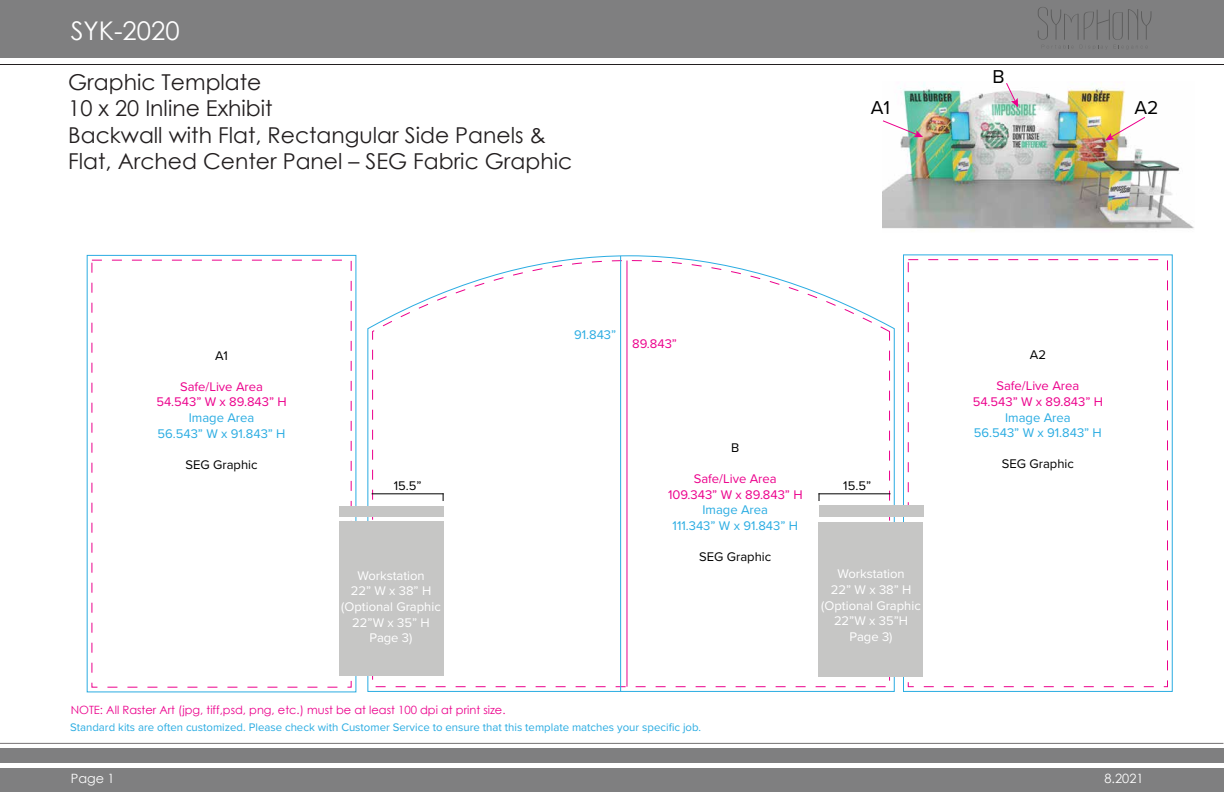
<style>
.page{position:relative;width:1224px;height:792px;background:#fff}
.page>*{position:absolute;margin:0;border:0;box-sizing:border-box;transform-origin:0 0}
.t1{font:25.7px "Century Gothic";color:#fff}
.t2{font:21.9px/26.2px "Century Gothic";color:#231f20}
.t3{font:19.4px "Proxima Nova";color:#000}
.t4{font:13px/15.6px "Proxima Nova";color:#fff;text-align:center}
.t5{font:13px/15.6px "Proxima Nova";color:#ec008c;text-align:center}
.t6{font:13px/15.6px "Proxima Nova";color:#2aace2;text-align:center}
.t7{font:13px "Proxima Nova";color:#000}
.t8{font:12.8px "Century Gothic";color:#fff}
.t9{font:11.4px "Proxima Nova";color:#2aace2}
.t10{font:11.4px "Century Gothic";color:#ec008c}
</style>
<div class="page">
<img style="left:883px;top:82px;width:311px;height:149px">
<div style="left:0;top:749px;width:1223px;height:43px;background:#7f7f80"></div>
<div style="left:0;top:763px;width:1223px;height:5px;background:#fff"></div>
<hr style="left:0;top:743px;width:1223px;height:1px;background:#231f20">
<div style="left:0;top:0;width:1224px;height:57px;background:#7f7f80"></div>
<hr style="left:0;top:65px;width:1224px;height:1px;background:#231f20">
<svg style="left:1038px;top:7px;width:113px;height:42px"></svg>
<div style="left:903px;top:254px;width:270px;height:438px;border:1px solid #2aace2"></div>
<div style="left:908px;top:259px;width:260px;height:428px;border:1px dashed #ec008c"></div>
<svg style="left:882px;top:120px;width:41px;height:17px"></svg>
<svg style="left:1005px;top:82px;width:13px;height:25px"></svg>
<svg style="left:1105px;top:116px;width:41px;height:25px"></svg>
<svg style="left:367px;top:326px;width:529px;height:366px"></svg>
<svg style="left:372px;top:221px;width:519px;height:467px"></svg>
<hr style="left:626px;top:261px;width:1px;height:426px;background:#ec008c">
<hr style="left:620px;top:256px;width:1px;height:435px;background:#2aace2">
<div style="left:339px;top:507px;width:104px;height:10px;background:#c6c6c5"></div>
<hr style="left:372px;top:493px;width:71px;height:1px;background:#000">
<div style="left:819px;top:506px;width:104px;height:11px;background:#c6c6c5"></div>
<hr style="left:819px;top:493px;width:71px;height:1px;background:#000">
<div style="left:339px;top:521px;width:104px;height:155px;background:#c6c6c5"></div>
<div style="left:818px;top:522px;width:104px;height:155px;background:#c6c6c5"></div>
<p class="t1" style="left:71px;top:13px;width:110px">SYK-2020</p>
<p class="t2" style="left:68px;top:69px;width:505px">Graphic Template<br>10 x 20 Inline Exhibit<br>Backwall with Flat, Rectangular Side Panels &amp;<br>Flat, Arched Center Panel – SEG Fabric Graphic</p>
<p class="t6" style="left:574px;top:326px;width:44px">91.843”</p>
<p class="t5" style="left:632px;top:335px;width:46px">89.843”</p>
<p class="t3" style="left:992px;top:62px;width:14px">B</p>
<p class="t3" style="left:871px;top:93px;width:21px">A1</p>
<p class="t3" style="left:1134px;top:93px;width:26px">A2</p>
<p class="t7" style="left:215px;top:346px;width:14px">A1</p>
<p class="t5" style="left:156px;top:378px;width:132px">Safe/Live Area<br>54.543” W x 89.843” H</p>
<p class="t6" style="left:158px;top:409px;width:129px">Image Area<br>56.543” W x 91.843” H</p>
<p class="t7" style="left:186px;top:455px;width:74px">SEG Graphic</p>
<p class="t7" style="left:731px;top:438px;width:10px">B</p>
<p class="t5" style="left:668px;top:470px;width:136px">Safe/Live Area<br>109.343” W x 89.843” H</p>
<p class="t6" style="left:673px;top:502px;width:127px">Image Area<br>111.343” W x 91.843” H</p>
<p class="t7" style="left:699px;top:547px;width:74px">SEG Graphic</p>
<p class="t7" style="left:394px;top:476px;width:29px">15.5”</p>
<p class="t7" style="left:843px;top:476px;width:29px">15.5”</p>
<p class="t4" style="left:341px;top:567px;width:101px">Workstation<br>22” W x 38” H (Optional Graphic<br>22”W x 35” H<br>Page 3)</p>
<p class="t4" style="left:821px;top:566px;width:101px">Workstation<br>22” W x 38” H (Optional Graphic<br>22”W x 35”H<br>Page 3)</p>
<p class="t10" style="left:71px;top:702px;width:436px">NOTE: All Raster Art (jpg, tiff,psd, png, etc.) must be at least 100 dpi at print size.</p>
<p class="t9" style="left:70px;top:718px;width:632px">Standard kits are often customized. Please check with Customer Service to ensure that this template matches your specific job.</p>
<p class="t7" style="left:1030px;top:345px;width:18px">A2</p>
<p class="t5" style="left:973px;top:378px;width:132px">Safe/Live Area<br>54.543” W x 89.843” H</p>
<p class="t6" style="left:974px;top:409px;width:129px">Image Area<br>56.543” W x 91.843” H</p>
<p class="t7" style="left:1002px;top:454px;width:74px">SEG Graphic</p>
<p class="t8" style="left:71px;top:769px;width:45px">Page 1</p>
<p class="t8" style="left:1105px;top:769px;width:41px">8.2021</p>
</div>
